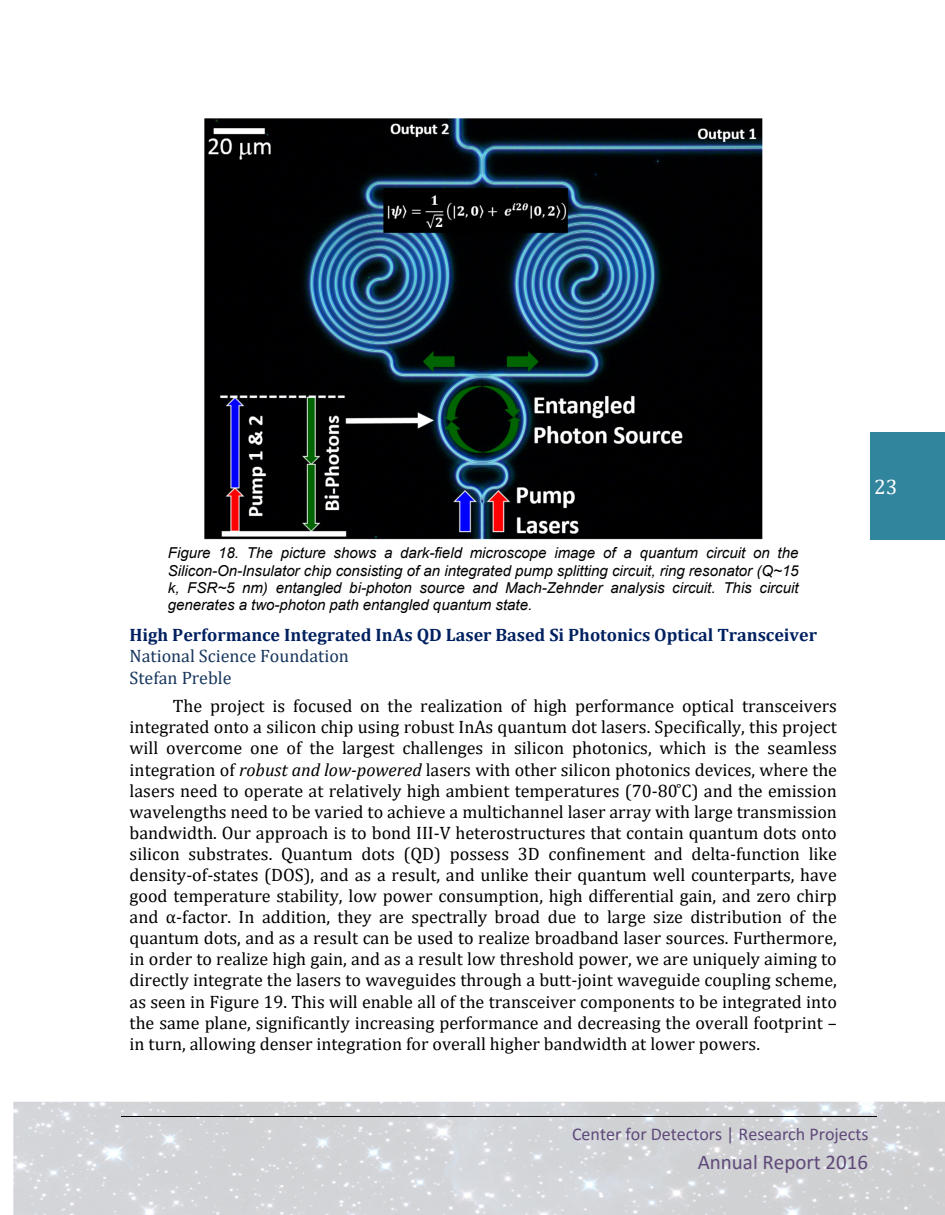
<style>
.page{position:relative;width:945px;height:1215px;background:#fff}
.page>*{position:absolute;margin:0;border:0;box-sizing:border-box;transform-origin:0 0}
.t1{font:21px "Calibri";color:#5f497a}
.t2{font:21px "Cambria";color:#fff}
.t3{font:18px/21.1px "Cambria";color:#000;text-align:justify}
.t4{font:700 18px/21.1px "Cambria";color:#002060}
.t5{font:18px "Calibri";color:#5f497a}
.t6{font:italic 15px/17.2px "Arial";color:#000;text-align:justify}
.s1{font-weight:400;color:#17365d}
.s2{font-style:italic}
</style>
<div class="page">
<img style="left:13px;top:1102px;width:932px;height:113px">
<hr style="left:121px;top:1117px;width:756px;height:1px;background:#000">
<div style="left:870px;top:432px;width:75px;height:108px;background:#31859c"></div>
<img style="left:204px;top:118px;width:558px;height:422px">
<p class="t6" style="left:168px;top:545px;width:632px">Figure 18. The picture shows a dark-field microscope image of a quantum circuit on the Silicon-On-Insulator chip consisting of an integrated pump splitting circuit, ring resonator (Q~15 k, FSR~5 nm) entangled bi-photon source and Mach-Zehnder analysis circuit. This circuit generates a two-photon path entangled quantum state.</p>
<p class="t4" style="left:130px;top:624px;width:689px">High Performance Integrated InAs QD Laser Based Si Photonics Optical Transceiver<br><span class="s1">National Science Foundation<br>Stefan Preble</span></p>
<p class="t3" style="left:130px;top:695px;width:709px;text-indent:43px">The project is focused on the realization of high performance optical transceivers integrated onto a silicon chip using robust InAs quantum dot lasers. Specifically, this project will overcome one of the largest challenges in silicon photonics, which is the seamless integration of <span class="s2">robust and low-powered</span> lasers with other silicon photonics devices, where the lasers need to operate at relatively high ambient temperatures (70-80 ̊C) and the emission wavelengths need to be varied to achieve a multichannel laser array with large transmission bandwidth. Our approach is to bond III-V heterostructures that contain quantum dots onto silicon substrates. Quantum dots (QD) possess 3D confinement and delta-function like density-of-states (DOS), and as a result, and unlike their quantum well counterparts, have good temperature stability, low power consumption, high differential gain, and zero chirp and α-factor. In addition, they are spectrally broad due to large size distribution of the quantum dots, and as a result can be used to realize broadband laser sources. Furthermore, in order to realize high gain, and as a result low threshold power, we are uniquely aiming to directly integrate the lasers to waveguides through a butt-joint waveguide coupling scheme, as seen in Figure 19. This will enable all of the transceiver components to be integrated into the same plane, significantly increasing performance and decreasing the overall footprint – in turn, allowing denser integration for overall higher bandwidth at lower powers.</p>
<p class="t2" style="left:874px;top:474px;width:25px">23</p>
<p class="t5" style="left:572px;top:1126px;width:298px">Center for Detectors | Research Projects</p>
<p class="t1" style="left:698px;top:1153px;width:172px">Annual Report 2016</p>
</div>
